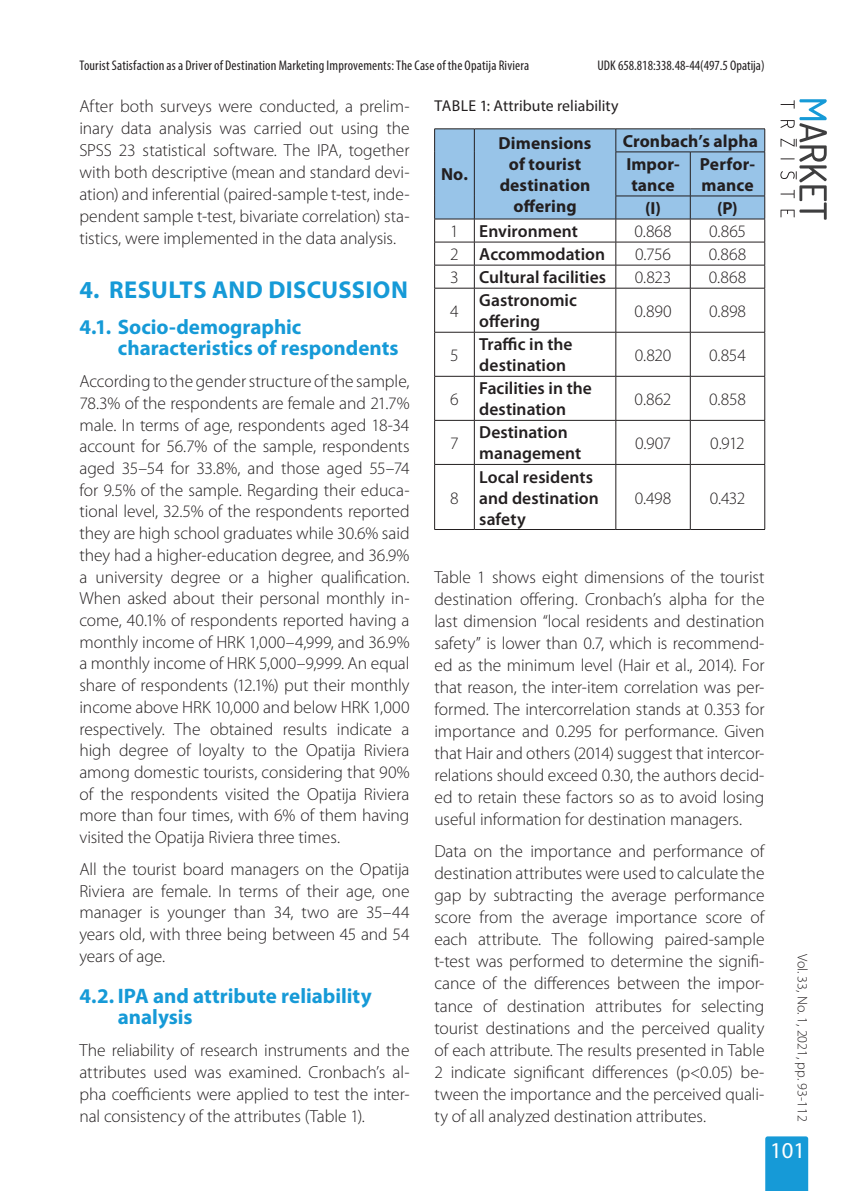
<style>
.page{position:relative;width:844px;height:1191px;background:#fff}
.page>*{position:absolute;margin:0;border:0;box-sizing:border-box;transform-origin:0 0}
.t1{font:700 24.5px "Myriad Pro";letter-spacing:.015em;color:#169ad7}
.t2{font:22.75px "Myriad Pro";color:#fff}
.t3{font:700 21px/21px "Myriad Pro";color:#169ad7}
.t4{font:300 17.5px/21.7px "Myriad Pro";letter-spacing:-.005em;color:#231f20;text-align:justify}
.t5{font:600 17.5px/21px "Myriad Pro";color:#231f20}
.t6{font:700 17.5px/21px "Myriad Pro";letter-spacing:.005em;color:#231f20}
.t7{font:15.75px "Myriad Pro";letter-spacing:.005em;color:#231f20}
.t8{font:condensed 14px "Myriad Pro";letter-spacing:.01em;color:#231f20}
.t9{font:300 14px "Myriad Pro";color:#231f20}
.s1{font-weight:300}
</style>
<div class="page">
<svg style="left:780px;top:99px;width:46px;height:121px"></svg>
<div style="left:765px;top:1136px;width:43px;height:55px;background:#169ad7"></div>
<hr style="left:434px;top:128px;width:40px;height:1px;background:#231f20">
<hr style="left:474px;top:128px;width:141px;height:1px;background:#231f20">
<hr style="left:615px;top:128px;width:75px;height:1px;background:#231f20">
<hr style="left:690px;top:128px;width:74px;height:1px;background:#231f20">
<svg style="left:434px;top:129px;width:331px;height:159px"></svg>
<hr style="left:434px;top:288px;width:40px;height:1px;background:#231f20">
<hr style="left:434px;top:288px;width:1px;height:44px;background:#231f20">
<hr style="left:474px;top:288px;width:141px;height:1px;background:#231f20">
<hr style="left:474px;top:288px;width:1px;height:44px;background:#231f20">
<hr style="left:615px;top:288px;width:75px;height:1px;background:#231f20">
<hr style="left:615px;top:288px;width:1px;height:44px;background:#231f20">
<hr style="left:690px;top:288px;width:74px;height:1px;background:#231f20">
<hr style="left:689px;top:288px;width:1px;height:44px;background:#231f20">
<hr style="left:764px;top:288px;width:1px;height:44px;background:#231f20">
<hr style="left:434px;top:332px;width:40px;height:1px;background:#231f20">
<hr style="left:434px;top:332px;width:1px;height:44px;background:#231f20">
<hr style="left:474px;top:332px;width:141px;height:1px;background:#231f20">
<hr style="left:474px;top:332px;width:1px;height:44px;background:#231f20">
<hr style="left:615px;top:332px;width:75px;height:1px;background:#231f20">
<hr style="left:615px;top:332px;width:1px;height:44px;background:#231f20">
<hr style="left:690px;top:332px;width:74px;height:1px;background:#231f20">
<hr style="left:689px;top:332px;width:1px;height:44px;background:#231f20">
<hr style="left:764px;top:332px;width:1px;height:44px;background:#231f20">
<hr style="left:434px;top:376px;width:40px;height:1px;background:#231f20">
<hr style="left:434px;top:376px;width:1px;height:44px;background:#231f20">
<hr style="left:474px;top:376px;width:141px;height:1px;background:#231f20">
<hr style="left:474px;top:376px;width:1px;height:44px;background:#231f20">
<hr style="left:615px;top:376px;width:75px;height:1px;background:#231f20">
<hr style="left:615px;top:376px;width:1px;height:44px;background:#231f20">
<hr style="left:690px;top:376px;width:74px;height:1px;background:#231f20">
<hr style="left:689px;top:376px;width:1px;height:44px;background:#231f20">
<hr style="left:764px;top:376px;width:1px;height:44px;background:#231f20">
<hr style="left:434px;top:420px;width:40px;height:1px;background:#231f20">
<hr style="left:434px;top:420px;width:1px;height:44px;background:#231f20">
<hr style="left:474px;top:420px;width:141px;height:1px;background:#231f20">
<hr style="left:474px;top:420px;width:1px;height:44px;background:#231f20">
<hr style="left:615px;top:420px;width:75px;height:1px;background:#231f20">
<hr style="left:615px;top:420px;width:1px;height:44px;background:#231f20">
<hr style="left:690px;top:420px;width:74px;height:1px;background:#231f20">
<hr style="left:689px;top:420px;width:1px;height:44px;background:#231f20">
<hr style="left:764px;top:420px;width:1px;height:44px;background:#231f20">
<hr style="left:434px;top:464px;width:40px;height:1px;background:#231f20">
<hr style="left:434px;top:464px;width:1px;height:65px;background:#231f20">
<hr style="left:474px;top:464px;width:141px;height:1px;background:#231f20">
<hr style="left:474px;top:464px;width:1px;height:65px;background:#231f20">
<hr style="left:615px;top:464px;width:75px;height:1px;background:#231f20">
<hr style="left:615px;top:464px;width:1px;height:65px;background:#231f20">
<hr style="left:690px;top:464px;width:74px;height:1px;background:#231f20">
<hr style="left:689px;top:464px;width:1px;height:65px;background:#231f20">
<hr style="left:764px;top:464px;width:1px;height:65px;background:#231f20">
<hr style="left:434px;top:529px;width:40px;height:1px;background:#231f20">
<hr style="left:474px;top:529px;width:141px;height:1px;background:#231f20">
<hr style="left:615px;top:529px;width:75px;height:1px;background:#231f20">
<hr style="left:690px;top:529px;width:74px;height:1px;background:#231f20">
<p class="t8" style="left:79px;top:57px;width:451px">Tourist Satisfaction as a Driver of Destination Marketing Improvements: The Case of the Opatija Riviera</p>
<p class="t8" style="left:597px;top:57px;width:168px">UDK 658.818:338.48-44(497.5 Opatija)</p>
<p class="t4" style="left:79px;top:96px;width:331px">After both surveys were conducted, a prelim&shy;inary data analysis was carried out using the SPSS 23 statistical software. The IPA, together with both descriptive (mean and standard devi&shy;ation) and inferential (paired-sample t-test, inde&shy;pendent sample t-test, bivariate correlation) sta&shy;tistics, were implemented in the data analysis.</p>
<h1 class="t1" style="left:79px;top:276px;width:330px">4. RESULTS AND DISCUSSION</h1>
<p class="t3" style="left:118px;top:317px;width:282px;text-indent:-38px">4.1. Socio-demographic characteristics of respondents</p>
<p class="t4" style="left:79px;top:371px;width:331px">According to the gender structure of the sample, 78.3% of the respondents are female and 21.7% male. In terms of age, respondents aged 18-34 account for 56.7% of the sample, respondents aged 35–54 for 33.8%, and those aged 55–74 for 9.5% of the sample. Regarding their educa&shy;tional level, 32.5% of the respondents reported they are high school graduates while 30.6% said they had a higher-education degree, and 36.9% a university degree or a higher qualification.<br>When asked about their personal monthly in&shy;come, 40.1% of respondents reported having a monthly income of HRK 1,000–4,999, and 36.9% a monthly income of HRK 5,000–9,999. An equal share of respondents (12.1%) put their monthly income above HRK 10,000 and below HRK 1,000 respectively. The obtained results indicate a high degree of loyalty to the Opatija Riviera among domestic tourists, considering that 90% of the respondents visited the Opatija Riviera more than four times, with 6% of them having visited the Opatija Riviera three times.</p>
<p class="t4" style="left:79px;top:858px;width:331px">All the tourist board managers on the Opatija Riviera are female. In terms of their age, one manager is younger than 34, two are 35–44 years old, with three being between 45 and 54 years of age.</p>
<p class="t3" style="left:118px;top:985px;width:255px;text-indent:-38px">4.2. IPA and attribute reliability analysis</p>
<p class="t4" style="left:79px;top:1039px;width:331px">The reliability of research instruments and the attributes used was examined. Cronbach’s al&shy;pha coefficients were applied to test the inter&shy;nal consistency of the attributes (Table 1).</p>
<p class="t7" style="left:434px;top:96px;width:185px">TABLE 1: Attribute reliability</p>
<p class="t6" style="left:441px;top:164px;width:28px">No.</p>
<p class="t6" style="left:498px;top:133px;width:94px;text-align:center">Dimensions of tourist destination offering</p>
<p class="t6" style="left:622px;top:130px;width:137px;line-height:23.1px">Cronbach’s alpha<br>Impor-</p>
<p class="t6" style="left:699px;top:154px;width:57px">Perfor&shy;mance</p>
<p class="t6" style="left:631px;top:175px;width:45px">tance</p>
<p class="t6" style="left:645px;top:198px;width:17px">(I)</p>
<p class="t6" style="left:717px;top:198px;width:22px">(P)</p>
<p class="t5" style="left:450px;top:220px;width:129px"><span class="s1">1</span> Environment</p>
<p class="t4" style="left:634px;top:221px;width:39px">0.868</p>
<p class="t4" style="left:708px;top:221px;width:38px">0.865</p>
<p class="t5" style="left:450px;top:243px;width:156px"><span class="s1">2</span> Accommodation</p>
<p class="t4" style="left:635px;top:244px;width:37px">0.756</p>
<p class="t4" style="left:708px;top:244px;width:39px">0.868</p>
<p class="t5" style="left:450px;top:266px;width:157px"><span class="s1">3</span> Cultural facilities</p>
<p class="t4" style="left:634px;top:267px;width:38px">0.823</p>
<p class="t4" style="left:708px;top:267px;width:39px">0.868</p>
<p class="t4" style="left:450px;top:300px;width:10px">4</p>
<p class="t5" style="left:479px;top:289px;width:99px">Gastronomic offering</p>
<p class="t4" style="left:634px;top:300px;width:39px">0.890</p>
<p class="t4" style="left:708px;top:300px;width:39px">0.898</p>
<p class="t4" style="left:450px;top:344px;width:10px">5</p>
<p class="t5" style="left:479px;top:333px;width:95px">Traffic in the destination</p>
<p class="t4" style="left:634px;top:344px;width:38px">0.820</p>
<p class="t4" style="left:708px;top:344px;width:38px">0.854</p>
<p class="t4" style="left:450px;top:388px;width:10px">6</p>
<p class="t5" style="left:479px;top:377px;width:114px">Facilities in the destination</p>
<p class="t4" style="left:634px;top:388px;width:38px">0.862</p>
<p class="t4" style="left:709px;top:388px;width:38px">0.858</p>
<p class="t4" style="left:450px;top:432px;width:10px">7</p>
<p class="t5" style="left:479px;top:421px;width:104px">Destination management</p>
<p class="t4" style="left:634px;top:432px;width:38px">0.907</p>
<p class="t4" style="left:710px;top:432px;width:36px">0.912</p>
<p class="t4" style="left:450px;top:487px;width:10px">8</p>
<p class="t5" style="left:479px;top:466px;width:121px">Local residents and destination safety</p>
<p class="t4" style="left:634px;top:487px;width:38px">0.498</p>
<p class="t4" style="left:709px;top:487px;width:37px">0.432</p>
<p class="t4" style="left:434px;top:566px;width:331px">Table 1 shows eight dimensions of the tourist destination offering. Cronbach’s alpha for the last dimension “local residents and destination safety” is lower than 0.7, which is recommend&shy;ed as the minimum level (Hair et al., 2014). For that reason, the inter-item correlation was per&shy;formed. The intercorrelation stands at 0.353 for importance and 0.295 for performance. Given that Hair and others (2014) suggest that intercor&shy;relations should exceed 0.30, the authors decid&shy;ed to retain these factors so as to avoid losing useful information for destination managers.</p>
<p class="t4" style="left:434px;top:840px;width:331px">Data on the importance and performance of destination attributes were used to calculate the gap by subtracting the average performance score from the average importance score of each attribute. The following paired-sample t-test was performed to determine the signifi&shy;cance of the differences between the impor&shy;tance of destination attributes for selecting tourist destinations and the perceived quality of each attribute. The results presented in Table 2 indicate significant differences (p&lt;0.05) be&shy;tween the importance and the perceived quali&shy;ty of all analyzed destination attributes.</p>
<p class="t9" style="left:809px;top:954px;width:169px;rotate:90deg">Vol. 33, No. 1, 2021, pp. 93-112</p>
<h2 class="t2" style="left:770px;top:1136px;width:37px">101</h2>
</div>
